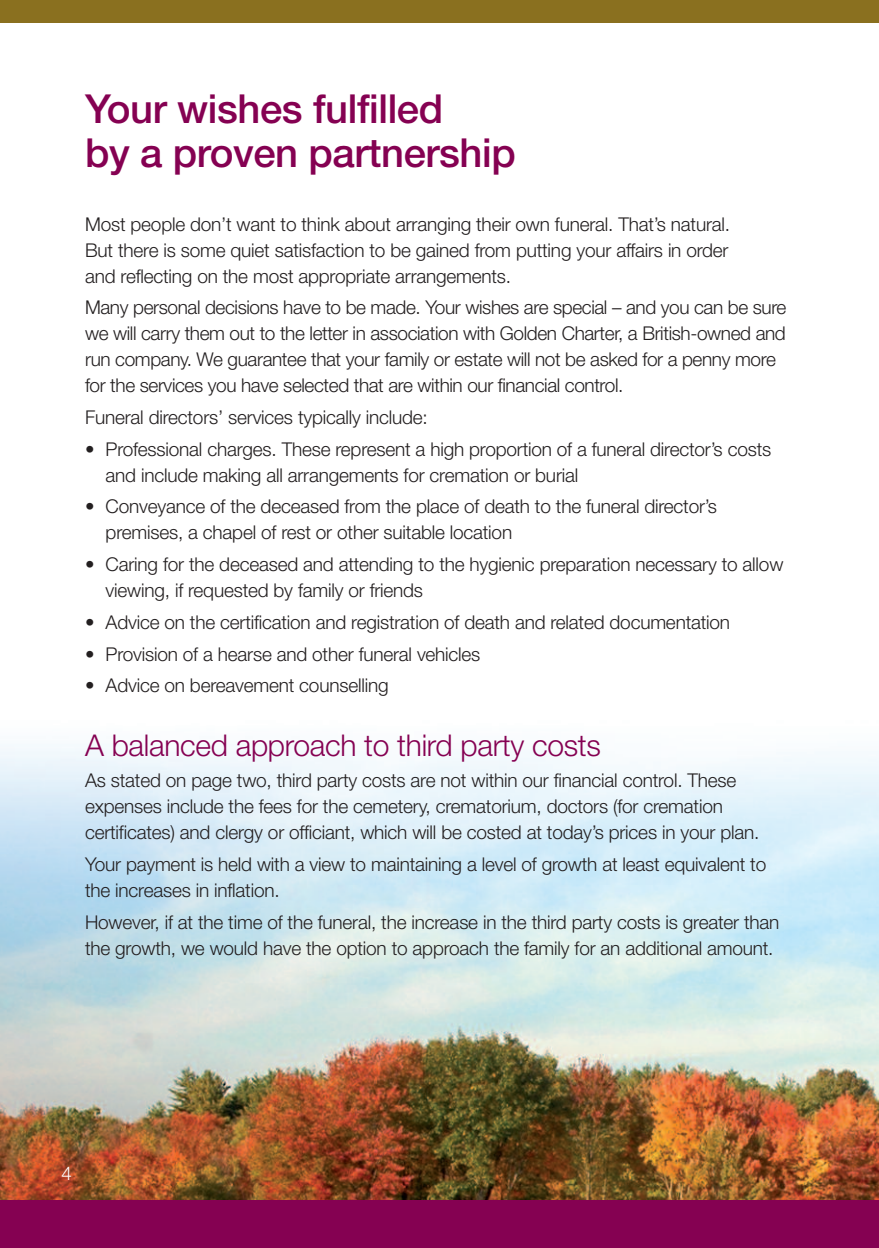
<style>
.page{position:relative;width:879px;height:1248px;background:#fff}
.page>*{position:absolute;margin:0;border:0;box-sizing:border-box;transform-origin:0 0}
.t1{font:500 40px/44px "Helvetica Neue";letter-spacing:-.01em;color:#850152}
.t2{font:300 30px "Helvetica Neue";letter-spacing:-.01em;color:#850152}
.t3{font:300 19px/26px "Helvetica Neue";letter-spacing:-.01em;color:#231f20}
.t4{font:300 18.8px "Helvetica Neue";color:#fff}
</style>
<div class="page">
<img style="left:0;top:744px;width:879px;height:455px">
<div style="left:0;top:0;width:879px;height:22px;background:#8a701f"></div>
<div style="left:0;top:1199px;width:879px;height:48px;background:#850152"></div>
<h1 class="t1" style="left:85px;top:85px;width:432px">Your wishes fulfilled<br>by a proven partnership</h1>
<p class="t3" style="left:85px;top:210px;width:646px;text-align:justify">Most people don’t want to think about arranging their own funeral. That’s natural.<br>But there is some quiet satisfaction to be gained from putting your affairs in order and reflecting on the most appropriate arrangements.</p>
<p class="t3" style="left:85px;top:293px;width:703px">Many personal decisions have to be made. Your wishes are special – and you can be sure we will carry them out to the letter in association with Golden Charter, a British-owned and run company. We guarantee that your family or estate will not be asked for a penny more for the services you have selected that are within our financial control.</p>
<p class="t3" style="left:85px;top:403px;width:344px">Funeral directors’ services typically include:</p>
<p class="t3" style="left:106px;top:435px;width:667px;text-indent:-21px">• Professional charges. These represent a high proportion of a funeral director’s costs and include making all arrangements for cremation or burial</p>
<p class="t3" style="left:106px;top:492px;width:613px;text-indent:-21px">• Conveyance of the deceased from the place of death to the funeral director’s premises, a chapel of rest or other suitable location</p>
<p class="t3" style="left:106px;top:550px;width:679px;text-indent:-21px">• Caring for the deceased and attending to the hygienic preparation necessary to allow viewing, if requested by family or friends</p>
<p class="t3" style="left:85px;top:608px;width:646px">• Advice on the certification and registration of death and related documentation</p>
<p class="t3" style="left:85px;top:639px;width:397px">• Provision of a hearse and other funeral vehicles</p>
<p class="t3" style="left:85px;top:671px;width:305px">• Advice on bereavement counselling</p>
<h2 class="t2" style="left:85px;top:720px;width:517px">A balanced approach to third party costs</h2>
<p class="t3" style="left:85px;top:766px;width:676px">As stated on page two, third party costs are not within our financial control. These expenses include the fees for the cemetery, crematorium, doctors (for cremation certificates) and clergy or officiant, which will be costed at today’s prices in your plan.</p>
<p class="t3" style="left:85px;top:850px;width:683px">Your payment is held with a view to maintaining a level of growth at least equivalent to the increases in inflation.</p>
<p class="t3" style="left:85px;top:907px;width:696px">However, if at the time of the funeral, the increase in the third party costs is greater than the growth, we would have the option to approach the family for an additional amount.</p>
<p class="t4" style="left:61px;top:1158px;width:12px">4</p>
</div>
